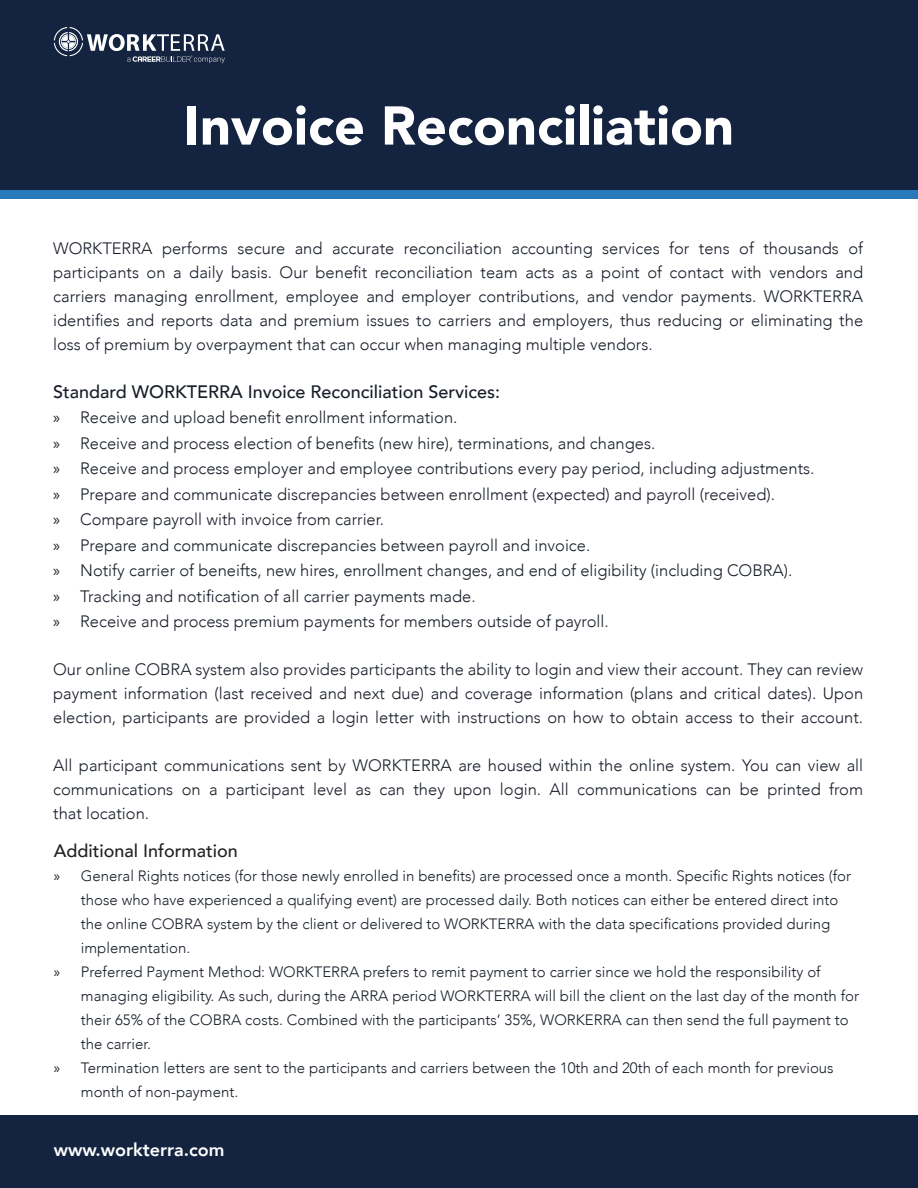
<style>
.page{position:relative;width:918px;height:1188px;background:#fff}
.page>*{position:absolute;margin:0;border:0;box-sizing:border-box;transform-origin:0 0}
.Headline{font:900 54px "Avenir";color:#fff}
.t1{font:500 18px "Avenir";color:#181e29}
.t2{font:500 18px "Avenir";color:#231f20}
.Contact_info__footer{font:800 18px "Avenir";color:#fff}
.t3{font:300 16.5px/24px "Avenir";color:#181e29;text-align:justify}
.t4{font:300 15px/24px "Avenir";color:#181e29}
.s1{font-family:"Myriad Pro";font-weight:400}
</style>
<div class="page">
<div style="left:0;top:0;width:918px;height:191px;background:#142440"></div>
<div style="left:0;top:1116px;width:918px;height:72px;background:#142440"></div>
<div style="left:0;top:190px;width:918px;height:10px;background:#2779ba"></div>
<svg style="left:54px;top:27px;width:171px;height:36px"></svg>
<p class="Headline" style="left:184px;top:80px;width:552px">Invoice Reconciliation</p>
<p class="t3" style="left:53px;top:236px;width:812px">WORKTERRA performs secure and accurate reconciliation accounting services for tens of thousands of</p>
<p class="t3" style="left:53px;top:260px;width:812px">participants on a daily basis. Our benefit reconciliation team acts as a point of contact with vendors and</p>
<p class="t3" style="left:53px;top:284px;width:812px">carriers managing enrollment, employee and employer contributions, and vendor payments. WORKTERRA</p>
<p class="t3" style="left:53px;top:308px;width:812px">identifies and reports data and premium issues to carriers and employers, thus reducing or eliminating the</p>
<p class="t3" style="left:53px;top:332px;width:601px">loss of premium by overpayment that can occur when managing multiple vendors.</p>
<p class="t1" style="left:53px;top:376px;width:449px">Standard WORKTERRA Invoice Reconciliation Services:</p>
<p class="t3" style="left:53px;top:406px;width:406px"><span class="s1">»</span> Receive and upload benefit enrollment information.</p>
<p class="t3" style="left:53px;top:431px;width:604px"><span class="s1">»</span> Receive and process election of benefits (new hire), terminations, and changes.</p>
<p class="t3" style="left:53px;top:457px;width:763px"><span class="s1">»</span> Receive and process employer and employee contributions every pay period, including adjustments.</p>
<p class="t3" style="left:53px;top:482px;width:723px"><span class="s1">»</span> Prepare and communicate discrepancies between enrollment (expected) and payroll (received).</p>
<p class="t3" style="left:53px;top:508px;width:332px"><span class="s1">»</span> Compare payroll with invoice from carrier.</p>
<p class="t3" style="left:53px;top:533px;width:539px"><span class="s1">»</span> Prepare and communicate discrepancies between payroll and invoice.</p>
<p class="t3" style="left:53px;top:559px;width:741px"><span class="s1">»</span> Notify carrier of beneifts, new hires, enrollment changes, and end of eligibility (including COBRA).</p>
<p class="t3" style="left:53px;top:584px;width:424px"><span class="s1">»</span> Tracking and notification of all carrier payments made.</p>
<p class="t3" style="left:53px;top:610px;width:557px"><span class="s1">»</span> Receive and process premium payments for members outside of payroll.</p>
<p class="t3" style="left:53px;top:658px;width:812px">Our online COBRA system also provides participants the ability to login and view their account. They can review payment information (last received and next due) and coverage information (plans and critical dates). Upon election, participants are provided a login letter with instructions on how to obtain access to their account.</p>
<p class="t3" style="left:53px;top:754px;width:812px">All participant communications sent by WORKTERRA are housed within the online system. You can view all</p>
<p class="t3" style="left:53px;top:778px;width:812px">communications on a participant level as can they upon login. All communications can be printed from</p>
<p class="t3" style="left:53px;top:802px;width:98px">that location.</p>
<p class="t2" style="left:54px;top:835px;width:186px">Additional Information</p>
<p class="t4" style="left:81px;top:863px;width:772px;text-indent:-27px"><span class="s1">»</span> General Rights notices (for those newly enrolled in benefits) are processed once a month. Specific Rights notices (for those who have experienced a qualifying event) are processed daily. Both notices can either be entered direct into the online COBRA system by the client or delivered to WORKTERRA with the data specifications provided during implementation.</p>
<p class="t4" style="left:81px;top:959px;width:780px;text-indent:-27px"><span class="s1">»</span> Preferred Payment Method: WORKTERRA prefers to remit payment to carrier since we hold the responsibility of managing eligibility. As such, during the ARRA period WORKTERRA will bill the client on the last day of the month for their 65% of the COBRA costs. Combined with the participants’ 35%, WORKERRA can then send the full payment to the carrier.</p>
<p class="t4" style="left:81px;top:1055px;width:754px;text-indent:-27px"><span class="s1">»</span> Termination letters are sent to the participants and carriers between the 10th and 20th of each month for previous month of non-payment.</p>
<p class="Contact_info__footer" style="left:54px;top:1136px;width:172px">www.workterra.com</p>
</div>
